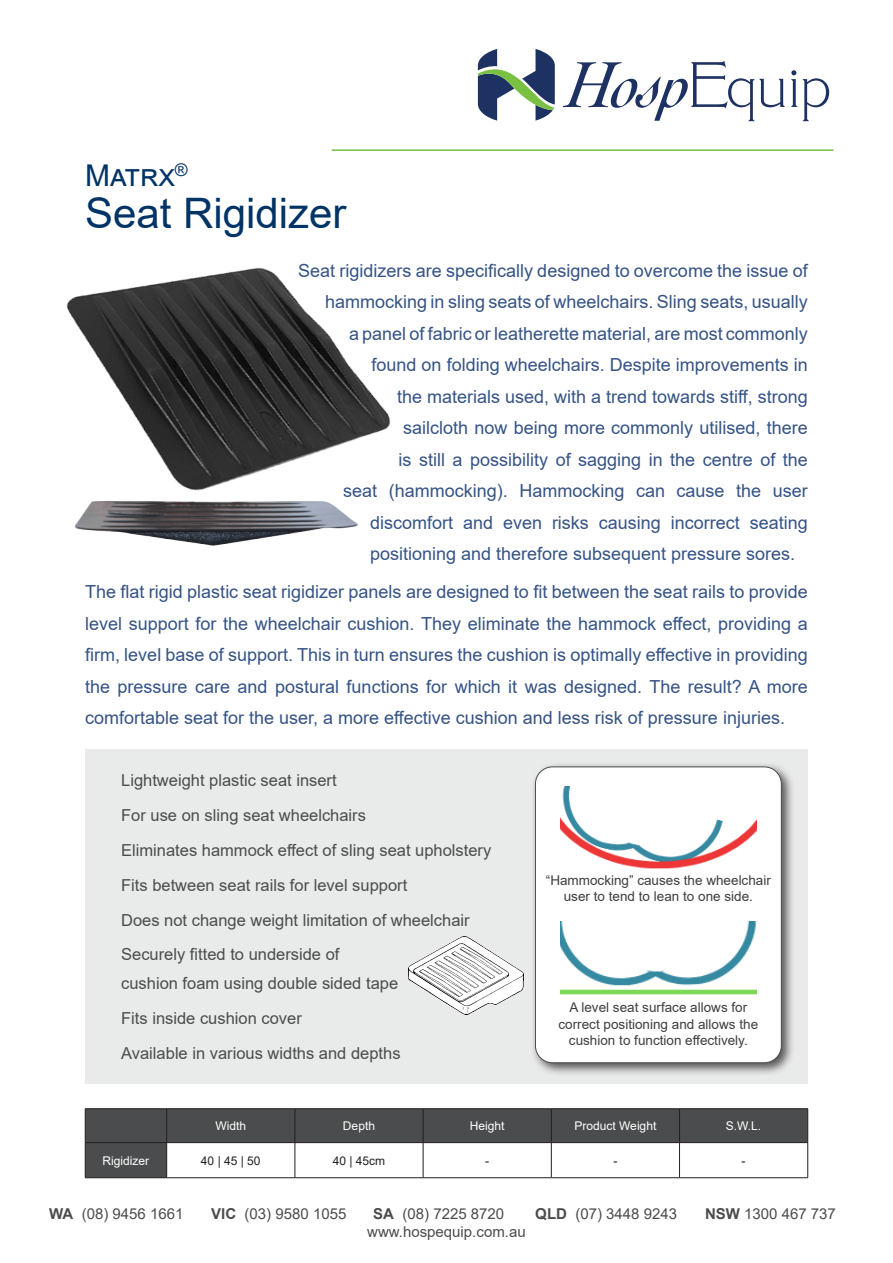
<style>
.page{position:relative;width:893px;height:1263px;background:#fff}
.page>*{position:absolute;margin:0;border:0;box-sizing:border-box;transform-origin:0 0}
.t1{font:42px "Arial";color:#036}
.t2{font:30px "Arial";color:#036}
.t3{font:18px/31.5px "Arial";color:#355385;text-align:justify}
.t4{font:16.5px/35px "Arial";color:#4b4c4d}
.t5{font:15px "Arial";color:#4b4c4d}
.t6{font:13.5px/16.5px "Arial";color:#3e3e3f;text-align:center}
.t7{font:12px "Arial";color:#fff}
.t8{font:12px "Arial";color:#231f20}
.s1{font-weight:700}
</style>
<div class="page">
<div style="left:85px;top:749px;width:723px;height:335px;background:#e9ebea"></div>
<svg style="left:791px;top:70px;width:38px;height:51px"></svg>
<svg style="left:563px;top:61px;width:222px;height:60px"></svg>
<svg style="left:478px;top:49px;width:77px;height:72px"></svg>
<hr style="left:332px;top:149px;width:501px;height:2px;background:#79c142">
<svg style="left:86px;top:1109px;width:721px;height:68px;fill:#4b4c4d"></svg>
<hr style="left:85px;top:1108px;width:82px;height:1px;background:#231f20">
<hr style="left:85px;top:1109px;width:1px;height:33px;background:#231f20">
<hr style="left:167px;top:1108px;width:128px;height:1px;background:#231f20">
<hr style="left:166px;top:1109px;width:1px;height:33px;background:#231f20">
<hr style="left:295px;top:1108px;width:128px;height:1px;background:#231f20">
<hr style="left:295px;top:1109px;width:1px;height:33px;background:#231f20">
<hr style="left:423px;top:1108px;width:128px;height:1px;background:#231f20">
<hr style="left:423px;top:1109px;width:1px;height:33px;background:#231f20">
<hr style="left:551px;top:1108px;width:128px;height:1px;background:#231f20">
<hr style="left:551px;top:1109px;width:1px;height:33px;background:#231f20">
<hr style="left:679px;top:1108px;width:129px;height:1px;background:#231f20">
<hr style="left:679px;top:1109px;width:1px;height:33px;background:#231f20">
<hr style="left:807px;top:1109px;width:1px;height:33px;background:#231f20">
<hr style="left:85px;top:1142px;width:82px;height:1px;background:#231f20">
<hr style="left:85px;top:1143px;width:1px;height:34px;background:#231f20">
<hr style="left:167px;top:1142px;width:128px;height:1px;background:#231f20">
<hr style="left:166px;top:1143px;width:1px;height:34px;background:#231f20">
<hr style="left:295px;top:1142px;width:128px;height:1px;background:#231f20">
<hr style="left:295px;top:1143px;width:1px;height:34px;background:#231f20">
<hr style="left:423px;top:1142px;width:128px;height:1px;background:#231f20">
<hr style="left:423px;top:1143px;width:1px;height:34px;background:#231f20">
<hr style="left:551px;top:1142px;width:128px;height:1px;background:#231f20">
<hr style="left:551px;top:1143px;width:1px;height:34px;background:#231f20">
<hr style="left:679px;top:1142px;width:129px;height:1px;background:#231f20">
<hr style="left:679px;top:1143px;width:1px;height:34px;background:#231f20">
<hr style="left:807px;top:1143px;width:1px;height:34px;background:#231f20">
<hr style="left:85px;top:1177px;width:82px;height:1px;background:#231f20">
<hr style="left:167px;top:1177px;width:128px;height:1px;background:#231f20">
<hr style="left:295px;top:1177px;width:128px;height:1px;background:#231f20">
<hr style="left:423px;top:1177px;width:128px;height:1px;background:#231f20">
<hr style="left:551px;top:1177px;width:128px;height:1px;background:#231f20">
<hr style="left:679px;top:1177px;width:129px;height:1px;background:#231f20">
<img style="left:66px;top:267px;width:325px;height:235px">
<img style="left:75px;top:502px;width:283px;height:44px">
<img style="left:408px;top:937px;width:116px;height:77px">
<div style="left:530px;top:762px;width:265px;height:315px;background:#231f20;opacity:.75"></div>
<div style="left:535px;top:767px;width:246px;height:296px;background:#fff;border-radius:17px"></div>
<div style="left:535px;top:766px;width:247px;height:297px;border:1px solid #4b4c4d;border-radius:17px"></div>
<img style="left:560px;top:922px;width:196px;height:73px">
<img style="left:560px;top:786px;width:196px;height:83px">
<h2 class="t2" style="left:85px;top:155px;width:104px">Matrx<sup>®</sup></h2>
<h1 class="t1" style="left:85px;top:184px;width:263px">Seat Rigidizer</h1>
<p class="t3" style="left:298px;top:255px;width:511px">Seat rigidizers are specifically designed to overcome the issue of</p>
<p class="t3" style="left:325px;top:286px;width:484px">hammocking in sling seats of wheelchairs. Sling seats, usually</p>
<p class="t3" style="left:349px;top:318px;width:460px">a panel of fabric or leatherette material, are most commonly</p>
<p class="t3" style="left:372px;top:349px;width:438px">found on folding wheelchairs. Despite improvements in</p>
<p class="t3" style="left:397px;top:381px;width:412px">the materials used, with a trend towards stiff, strong</p>
<p class="t3" style="left:403px;top:412px;width:406px">sailcloth now being more commonly utilised, there</p>
<p class="t3" style="left:399px;top:444px;width:411px">is still a possibility of sagging in the centre of the</p>
<p class="t3" style="left:343px;top:475px;width:466px">seat (hammocking). Hammocking can cause the user</p>
<p class="t3" style="left:370px;top:507px;width:439px">discomfort and even risks causing incorrect seating</p>
<p class="t3" style="left:370px;top:538px;width:427px">positioning and therefore subsequent pressure sores.</p>
<p class="t3" style="left:85px;top:576px;width:724px">The flat rigid plastic seat rigidizer panels are designed to fit between the seat rails to provide level support for the wheelchair cushion. They eliminate the hammock effect, providing a firm, level base of support. This in turn ensures the cushion is optimally effective in providing the pressure care and postural functions for which it was designed. The result? A more comfortable seat for the user, a more effective cushion and less risk of pressure injuries.</p>
<p class="t4" style="left:121px;top:763px;width:372px">Lightweight plastic seat insert<br>For use on sling seat wheelchairs<br>Eliminates hammock effect of sling seat upholstery Fits between seat rails for level support<br>Does not change weight limitation of wheelchair Securely fitted to underside of</p>
<p class="t4" style="left:121px;top:965px;width:281px">cushion foam using double sided tape<br>Fits inside cushion cover<br>Available in various widths and depths</p>
<p class="t6" style="left:546px;top:872px;width:227px">“Hammocking” causes the wheelchair user to tend to lean to one side.</p>
<p class="t6" style="left:559px;top:999px;width:201px">A level seat surface allows for correct positioning and allows the cushion to function effectively.</p>
<p class="t7" style="left:215px;top:1117px;width:32px">Width</p>
<p class="t7" style="left:343px;top:1117px;width:34px">Depth</p>
<p class="t7" style="left:470px;top:1117px;width:36px">Height</p>
<p class="t7" style="left:574px;top:1117px;width:83px">Product Weight</p>
<p class="t7" style="left:726px;top:1117px;width:37px">S.W.L.</p>
<p class="t7" style="left:103px;top:1152px;width:48px">Rigidizer</p>
<p class="t8" style="left:201px;top:1152px;width:61px">40 | 45 | 50</p>
<p class="t8" style="left:333px;top:1152px;width:54px">40 | 45cm</p>
<p class="t8" style="left:485px;top:1152px;width:5px">-</p>
<p class="t8" style="left:613px;top:1152px;width:5px">-</p>
<p class="t8" style="left:742px;top:1152px;width:5px">-</p>
<p class="t5" style="left:49px;top:1203px;width:136px"><span class="s1">WA</span> (08) 9456 1661</p>
<p class="t5" style="left:211px;top:1203px;width:137px"><span class="s1">VIC</span> (03) 9580 1055</p>
<p class="t5" style="left:373px;top:1203px;width:132px"><span class="s1">SA</span> (08) 7225 8720</p>
<p class="t5" style="left:535px;top:1203px;width:143px"><span class="s1">QLD</span> (07) 3448 9243</p>
<p class="t5" style="left:705px;top:1203px;width:132px"><span class="s1">NSW</span> 1300 467 737</p>
<p class="t5" style="left:367px;top:1221px;width:160px">www.hospequip.com.au</p>
</div>
